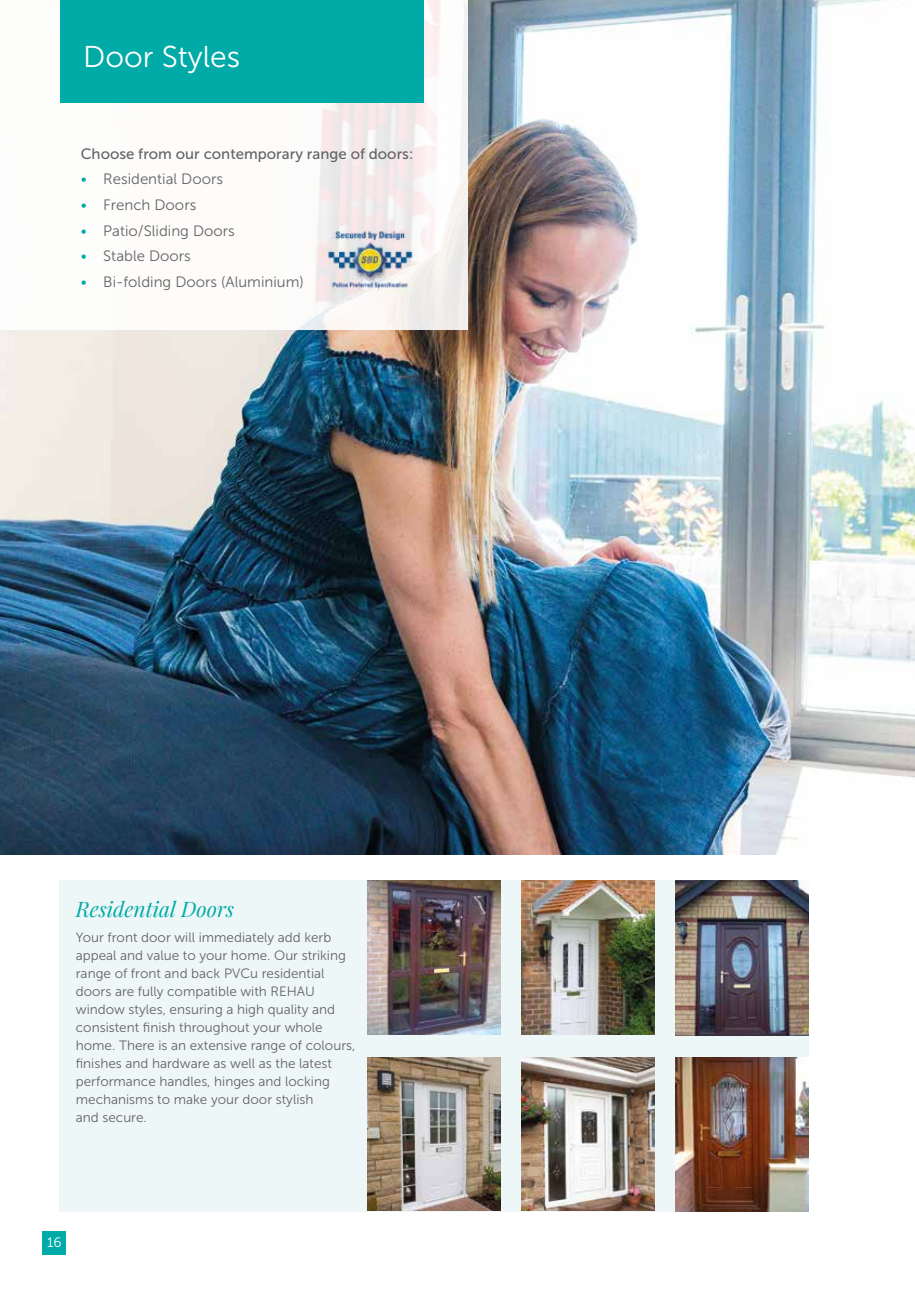
<style>
.page{position:relative;width:915px;height:1297px;background:#fff}
.page>*{position:absolute;margin:0;border:0;box-sizing:border-box;transform-origin:0 0}
.t1{font:30px "Museo Sans 300";color:#fff}
.t2{font:italic 21px "Playfair Display";color:#00aaa7}
.t3{font:15px "Museo Sans 300";color:#646363}
.t4{font:15px "Museo Sans 500";color:#646363}
.t5{font:13.65px "Museo Sans 300";color:#fff}
.t6{font:13.5px/18px "Museo Sans 300";color:#646363}
.s1{color:#00aaa7}
</style>
<div class="page">
<img style="left:0;top:0;width:914px;height:855px">
<div style="left:0;top:0;width:468px;height:329px;background:#fff"></div>
<div style="left:60px;top:880px;width:748px;height:332px;background:#eef7f7"></div>
<img style="left:367px;top:880px;width:133px;height:154px">
<img style="left:367px;top:1057px;width:133px;height:154px">
<img style="left:521px;top:880px;width:133px;height:154px">
<img style="left:521px;top:1057px;width:133px;height:154px">
<img style="left:675px;top:880px;width:133px;height:155px">
<img style="left:675px;top:1057px;width:133px;height:155px">
<img style="left:315px;top:216px;width:110px;height:86px">
<div style="left:60px;top:0;width:363px;height:102px;background:#00aaa7"></div>
<div style="left:43px;top:1231px;width:23px;height:24px;background:#00aaa7"></div>
<h1 class="t1" style="left:83px;top:40px;width:158px">Door Styles</h1>
<p class="t4" style="left:81px;top:145px;width:334px">Choose from our contemporary range of doors:</p>
<p class="t3" style="left:81px;top:171px;width:144px"><span class="s1">•</span> Residential Doors</p>
<p class="t3" style="left:81px;top:197px;width:117px"><span class="s1">•</span> French Doors</p>
<p class="t3" style="left:81px;top:223px;width:155px"><span class="s1">•</span> Patio/Sliding Doors</p>
<p class="t3" style="left:81px;top:248px;width:111px"><span class="s1">•</span> Stable Doors</p>
<p class="t3" style="left:81px;top:274px;width:224px"><span class="s1">•</span> Bi-folding Doors (Aluminium)</p>
<h2 class="t2" style="left:76px;top:895px;width:160px">Residential Doors</h2>
<p class="t6" style="left:76px;top:928px;width:281px">Your front door will immediately add kerb appeal and value to your home. Our striking range of front and back PVCu residential doors are fully compatible with REHAU window styles, ensuring a high quality and consistent finish throughout your whole home. There is an extensive range of colours, finishes and hardware as well as the latest performance handles, hinges and locking mechanisms to make your door stylish<br>and secure.</p>
<p class="t5" style="left:47px;top:1235px;width:16px">16</p>
</div>
